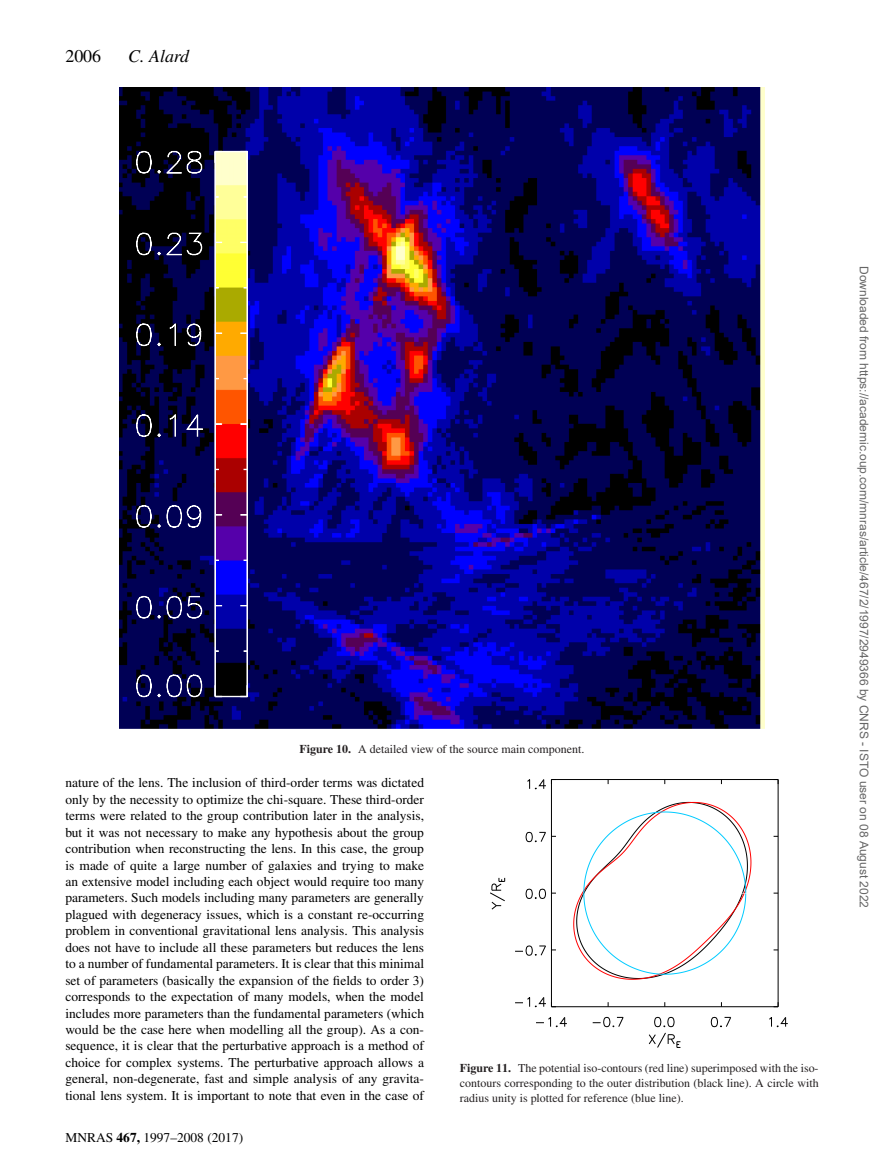
<style>
.page{position:relative;width:893px;height:1174px;background:#fff}
.page>*{position:absolute;margin:0;border:0;box-sizing:border-box;transform-origin:0 0}
.t1{font:italic 18px "Times";color:#000}
.t2{font:18px "Times";color:#000}
.t3{font:13.5px/16.5px "Times";color:#000;text-align:justify}
.t4{font:12px/15px "Times";color:#231f20;text-align:justify}
.t5{font:12px "Arial";color:#666}
.s1{font-weight:700}
</style>
<div class="page">
<img style="left:119px;top:87px;width:646px;height:641px">
<img style="left:216px;top:152px;width:31px;height:544px">
<svg style="left:215px;top:685px;width:7px;height:12px"></svg>
<svg style="left:136px;top:674px;width:66px;height:23px"></svg>
<svg style="left:136px;top:595px;width:66px;height:24px"></svg>
<svg style="left:136px;top:505px;width:66px;height:23px"></svg>
<svg style="left:136px;top:414px;width:25px;height:23px"></svg>
<svg style="left:169px;top:414px;width:7px;height:23px"></svg>
<svg style="left:186px;top:414px;width:17px;height:22px"></svg>
<svg style="left:136px;top:323px;width:25px;height:23px"></svg>
<svg style="left:169px;top:323px;width:7px;height:23px"></svg>
<svg style="left:187px;top:323px;width:15px;height:23px"></svg>
<svg style="left:136px;top:232px;width:66px;height:24px"></svg>
<svg style="left:215px;top:151px;width:7px;height:12px"></svg>
<svg style="left:136px;top:151px;width:66px;height:23px"></svg>
<svg style="left:240px;top:685px;width:8px;height:12px"></svg>
<svg style="left:240px;top:151px;width:8px;height:12px"></svg>
<hr style="left:551px;top:1006px;width:227px;height:1px;background:#000">
<svg style="left:536px;top:1017px;width:31px;height:10px"></svg>
<svg style="left:593px;top:1016px;width:31px;height:11px"></svg>
<svg style="left:711px;top:1016px;width:20px;height:11px"></svg>
<svg style="left:769px;top:1017px;width:19px;height:10px"></svg>
<svg style="left:648px;top:1016px;width:32px;height:32px"></svg>
<hr style="left:551px;top:779px;width:227px;height:1px;background:#000">
<hr style="left:551px;top:779px;width:1px;height:227px;background:#000">
<svg style="left:515px;top:996px;width:41px;height:11px"></svg>
<svg style="left:515px;top:945px;width:41px;height:11px"></svg>
<svg style="left:525px;top:888px;width:31px;height:11px"></svg>
<svg style="left:525px;top:831px;width:31px;height:11px"></svg>
<svg style="left:527px;top:779px;width:29px;height:10px"></svg>
<svg style="left:490px;top:877px;width:15px;height:33px"></svg>
<hr style="left:778px;top:779px;width:1px;height:227px;background:#000">
<svg style="left:774px;top:1002px;width:5px;height:5px"></svg>
<svg style="left:774px;top:779px;width:5px;height:5px"></svg>
<svg style="left:573px;top:801px;width:179px;height:179px"></svg>
<h1 class="t2" style="left:65px;top:49px;width:37px">2006</h1>
<h1 class="t1" style="left:128px;top:49px;width:63px">C. Alard</h1>
<p class="t4" style="left:300px;top:742px;width:286px"><span class="s1">Figure 10.</span> A detailed view of the source main component.</p>
<p class="t3" style="left:65px;top:775px;width:360px">nature of the lens. The inclusion of third-order terms was dictated only by the necessity to optimize the chi-square. These third-order terms were related to the group contribution later in the analysis, but it was not necessary to make any hypothesis about the group contribution when reconstructing the lens. In this case, the group is made of quite a large number of galaxies and trying to make an extensive model including each object would require too many parameters. Such models including many parameters are generally plagued with degeneracy issues, which is a constant re-occurring problem in conventional gravitational lens analysis. This analysis does not have to include all these parameters but reduces the lens to a number of fundamental parameters. It is clear that this minimal set of parameters (basically the expansion of the fields to order 3) corresponds to the expectation of many models, when the model includes more parameters than the fundamental parameters (which would be the case here when modelling all the group). As a con&shy;sequence, it is clear that the perturbative approach is a method of choice for complex systems. The perturbative approach allows a general, non-degenerate, fast and simple analysis of any gravita&shy;tional lens system. It is important to note that even in the case of</p>
<p class="t4" style="left:460px;top:1061px;width:360px"><span class="s1">Figure 11.</span> The potential iso-contours (red line) superimposed with the iso&shy;contours corresponding to the outer distribution (black line). A circle with radius unity is plotted for reference (blue line).</p>
<p class="t3" style="left:65px;top:1130px;width:179px">MNRAS <span class="s1">467,</span> 1997–2008 (2017)</p>
<p class="t5" style="left:868px;top:266px;width:643px;rotate:90deg">Downloaded from https://academic.oup.com/mnras/article/467/2/1997/2949366 by CNRS - ISTO user on 08 August 2022</p>
</div>
